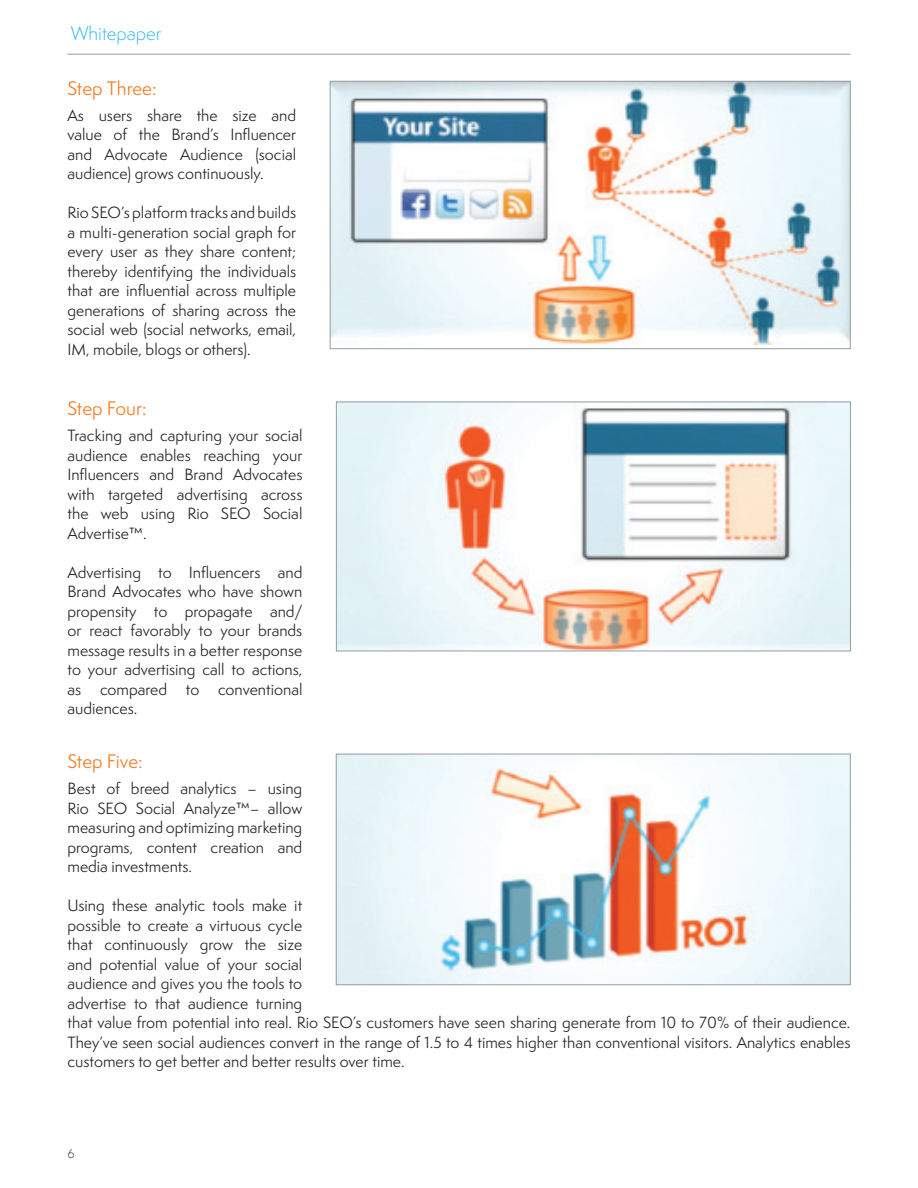
<style>
.page{position:relative;width:918px;height:1188px;background:#fff}
.page>*{position:absolute;margin:0;border:0;box-sizing:border-box;transform-origin:0 0}
.t1{font:18px "Semplicita Pro";letter-spacing:-.005em;color:#f47b21}
.t2{font:300 18px "Semplicita Pro";color:#26b6ea}
.t3{font:15px/19.5px "Semplicita Pro";color:#242524;text-align:justify}
.t4{font:300 12px "Semplicita Pro";color:#242524}
</style>
<div class="page">
<hr style="left:68px;top:54px;width:782px;height:1px;background:#959ca1">
<img style="left:332px;top:83px;width:516px;height:261px">
<div style="left:330px;top:81px;width:520px;height:268px;border:1px solid #959ca1"></div>
<img style="left:338px;top:404px;width:511px;height:245px">
<div style="left:336px;top:402px;width:515px;height:249px;border:1px solid #959ca1"></div>
<img style="left:338px;top:756px;width:510px;height:227px">
<div style="left:336px;top:754px;width:514px;height:231px;border:1px solid #959ca1"></div>
<p class="t2" style="left:71px;top:22px;width:92px">Whitepaper</p>
<p class="t1" style="left:68px;top:75px;width:90px">Step Three:</p>
<p class="t3" style="left:68px;top:105px;width:230px">As users share the size and value of the Brand’s Influencer and Advocate Audience (social audience) grows continuously.</p>
<p class="t3" style="left:68px;top:203px;width:230px">Rio SEO’s platform tracks and builds a multi-generation social graph for every user as they share content; thereby identifying the individuals that are influential across multiple generations of sharing across the social web (social networks, email, IM, mobile, blogs or others).</p>
<p class="t1" style="left:68px;top:395px;width:81px">Step Four:</p>
<p class="t3" style="left:68px;top:425px;width:236px">Tracking and capturing your social audience enables reaching your Influencers and Brand Advocates with targeted advertising across the web using Rio SEO Social Advertise™.</p>
<p class="t3" style="left:68px;top:562px;width:236px">Advertising to Influencers and Brand Advocates who have shown propensity to propagate and/ or react favorably to your brands message results in a better response to your advertising call to actions, as compared to conventional audiences.</p>
<p class="t1" style="left:68px;top:749px;width:77px">Step Five:</p>
<p class="t3" style="left:68px;top:779px;width:236px">Best of breed analytics – using Rio SEO Social Analyze™– allow measuring and optimizing marketing programs, content creation and media investments.</p>
<p class="t3" style="left:68px;top:896px;width:785px;text-align:left">Using these analytic tools make it<br>possible to create a virtuous cycle<br>that continuously grow the size<br>and potential value of your social<br>audience and gives you the tools to<br>advertise to that audience turning<br>that value from potential into real. Rio SEO’s customers have seen sharing generate from 10 to 70% of their audience.<br>They’ve seen social audiences convert in the range of 1.5 to 4 times higher than conventional visitors. Analytics enables customers to get better and better results over time.</p>
<p class="t4" style="left:68px;top:1146px;width:9px">6</p>
</div>
